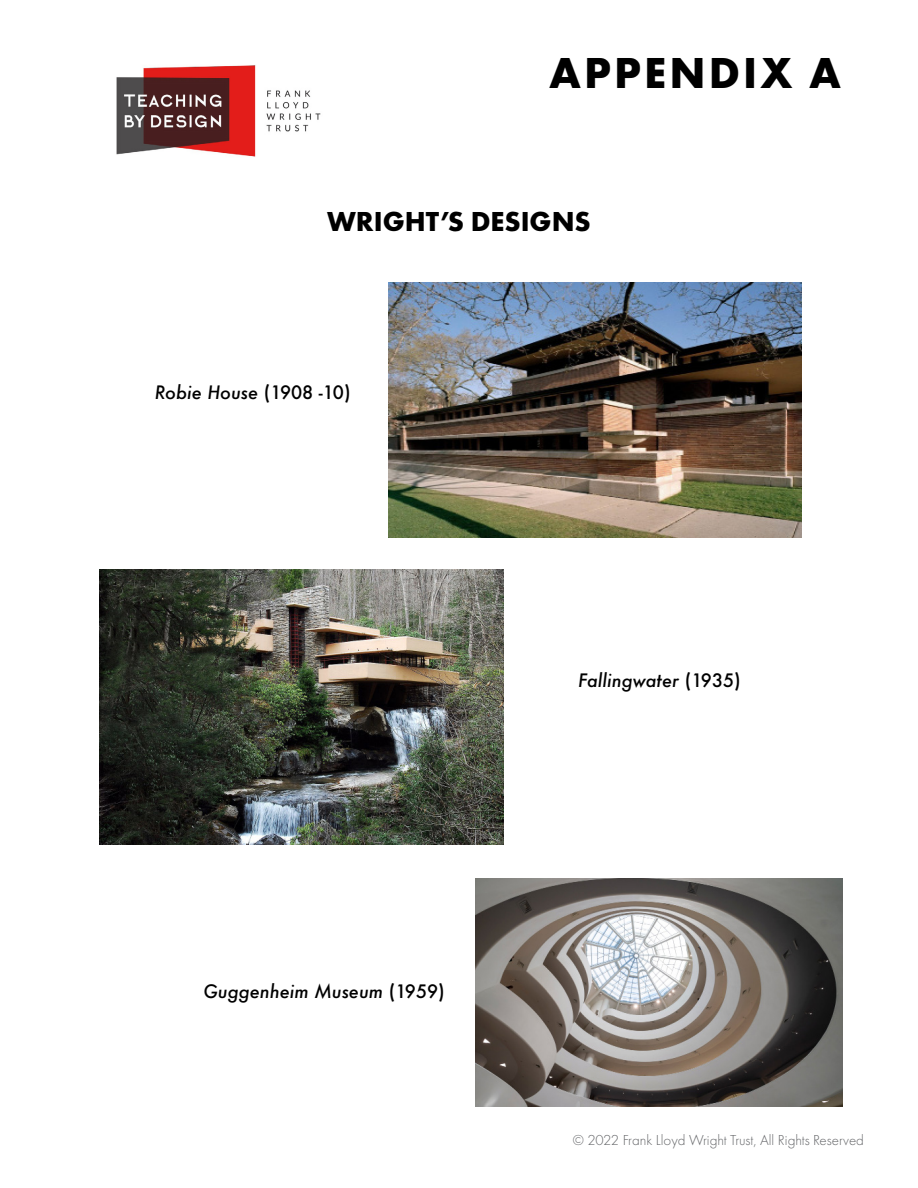
<style>
.page{position:relative;width:918px;height:1188px;background:#fff}
.page>*{position:absolute;margin:0;border:0;box-sizing:border-box;transform-origin:0 0}
.t1{font:700 45px "Futura PT";letter-spacing:.07em;color:#000}
.t2{font:700 28.5px "Futura PT";color:#000}
.t3{font:italic 500 18px "Futura";color:#000}
.t4{font:300 15px "Futura PT";color:#656669}
.s1{font-style:normal}
</style>
<div class="page">
<img style="left:99px;top:569px;width:405px;height:275px">
<img style="left:475px;top:878px;width:368px;height:229px">
<img style="left:389px;top:283px;width:413px;height:254px">
<img style="left:116px;top:65px;width:205px;height:92px">
<h1 class="t1" style="left:549px;top:44px;width:294px">APPENDIX A</h1>
<h2 class="t2" style="left:327px;top:203px;width:265px">WRIGHT’S DESIGNS</h2>
<p class="t3" style="left:155px;top:379px;width:197px">Robie House <span class="s1">(1908 -10)</span></p>
<p class="t3" style="left:203px;top:979px;width:243px">Guggenheim Museum <span class="s1">(1959)</span></p>
<p class="t3" style="left:578px;top:668px;width:164px">Fallingwater <span class="s1">(1935)</span></p>
<p class="t4" style="left:573px;top:1132px;width:293px">© 2022 Frank Lloyd Wright Trust, All Rights Reserved</p>
</div>
